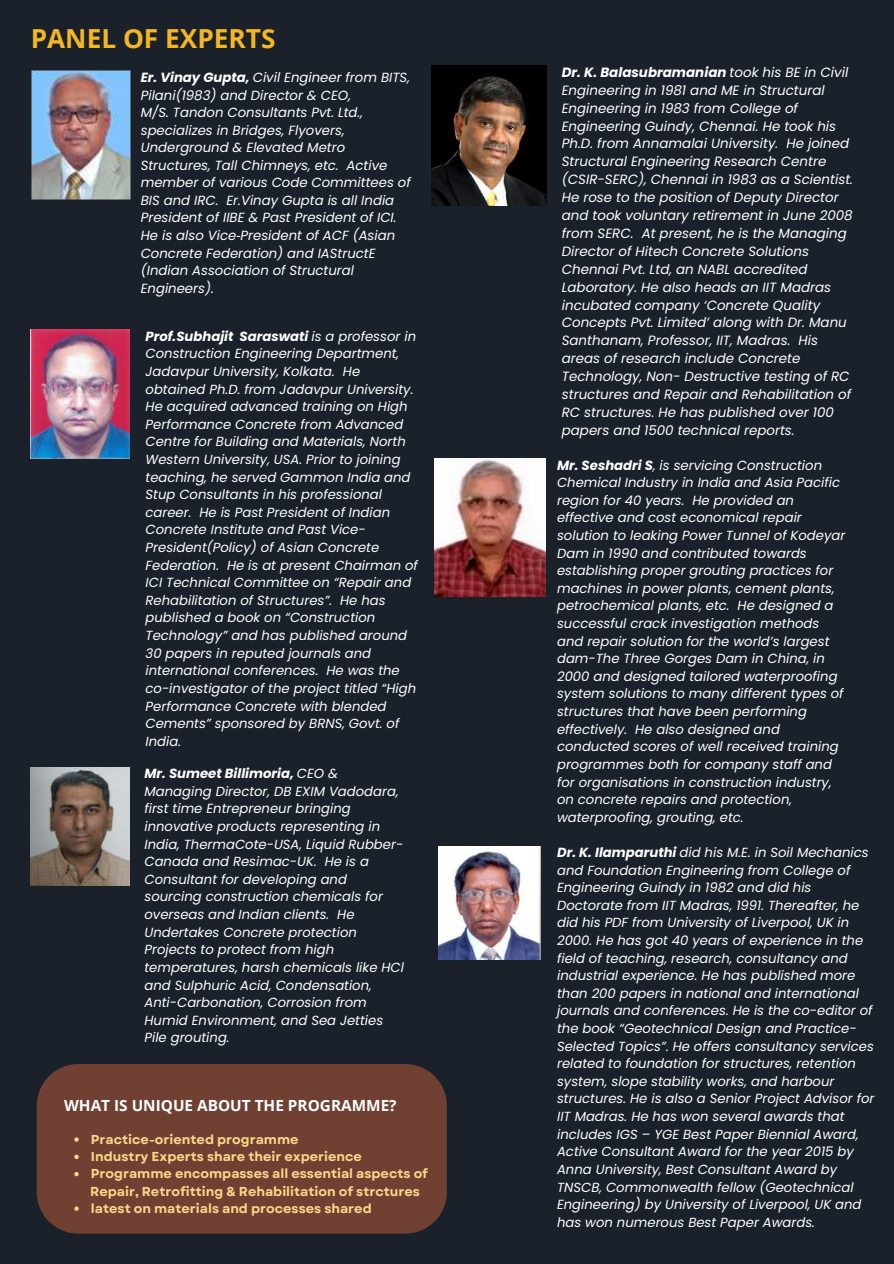
<style>
.page{position:relative;width:894px;height:1264px;background:#fff}
.page>*{position:absolute;margin:0;border:0;box-sizing:border-box;transform-origin:0 0}
.t1{font:700 26.25px "Open Sans";color:#f4b623}
.t2{font:700 15.3px "Open Sans";color:#fdfdfd}
.t3{font:italic 13.35px/17.9px "Poppins";color:#fff}
.t4{font:italic 13.2px/17.5px "Poppins";color:#fff}
.t5{font:700 12.9px/17.2px "Garet";color:#fad788}
.s1{font-weight:700}
.s2{font-family:"Noto Sans"}
</style>
<div class="page">
<div style="left:0;top:0;width:893px;height:1263px;background:#1a212b"></div>
<img style="left:31px;top:70px;width:100px;height:130px">
<img style="left:431px;top:66px;width:115px;height:139px">
<img style="left:31px;top:767px;width:99px;height:118px">
<img style="left:434px;top:459px;width:111px;height:137px">
<img style="left:31px;top:330px;width:99px;height:128px">
<div style="left:37px;top:1064px;width:409px;height:169px;background:#704133"></div>
<img style="left:439px;top:846px;width:101px;height:113px">
<svg style="left:74px;top:1137px;width:5px;height:4px"></svg>
<svg style="left:74px;top:1154px;width:5px;height:4px"></svg>
<svg style="left:74px;top:1171px;width:5px;height:5px"></svg>
<svg style="left:74px;top:1206px;width:5px;height:4px"></svg>
<h1 class="t1" style="left:31px;top:20px;width:246px">PANEL OF EXPERTS</h1>
<p class="t4" style="left:141px;top:69px;width:271px"><span class="s1">Er. Vinay Gupta,</span> Civil Engineer from BITS, Pilani(1983) and Director &amp; CEO,<br>M/S. Tandon Consultants Pvt. Ltd., specializes in Bridges, Flyovers, Underground &amp; Elevated Metro Structures, Tall Chimneys, etc. Active member of various Code Committees of BIS and IRC. Er.Vinay Gupta is all India President of IIBE &amp; Past President of ICI.<br>He is also Vice<span class="s2">‑</span>President of ACF (Asian Concrete Federation) and IAStructE (Indian Association of Structural Engineers).</p>
<p class="t3" style="left:561px;top:63px;width:293px"><span class="s1">Dr. K. Balasubramanian</span> took his BE in Civil Engineering in 1981 and ME in Structural Engineering in 1983 from College of Engineering Guindy, Chennai. He took his Ph.D. from Annamalai University. He joined Structural Engineering Research Centre (CSIR-SERC), Chennai in 1983 as a Scientist.<br>He rose to the position of Deputy Director and took voluntary retirement in June 2008 from SERC. At present, he is the Managing Director of Hitech Concrete Solutions Chennai Pvt. Ltd, an NABL accredited Laboratory. He also heads an IIT Madras incubated company ‘Concrete Quality Concepts Pvt. Limited’ along with Dr. Manu Santhanam, Professor, IIT, Madras. His areas of research include Concrete Technology, Non- Destructive testing of RC structures and Repair and Rehabilitation of RC structures. He has published over 100 papers and 1500 technical reports.</p>
<p class="t4" style="left:145px;top:327px;width:274px"><span class="s1">Prof.Subhajit Saraswati</span> is a professor in Construction Engineering Department, Jadavpur University, Kolkata. He obtained Ph.D. from Jadavpur University.<br>He acquired advanced training on High Performance Concrete from Advanced Centre for Building and Materials, North Western University, USA. Prior to joining teaching, he served Gammon India and Stup Consultants in his professional career. He is Past President of Indian Concrete Institute and Past Vice-President(Policy) of Asian Concrete Federation. He is at present Chairman of ICI Technical Committee on “Repair and Rehabilitation of Structures”. He has published a book on “Construction Technology” and has published around 30 papers in reputed journals and international conferences. He was the co-investigator of the project titled “High Performance Concrete with blended Cements” sponsored by BRNS, Govt. of India.</p>
<p class="t4" style="left:557px;top:456px;width:290px"><span class="s1">Mr. Seshadri S</span>, is servicing Construction Chemical Industry in India and Asia Pacific region for 40 years. He provided an effective and cost economical repair solution to leaking Power Tunnel of Kodeyar Dam in 1990 and contributed towards establishing proper grouting practices for machines in power plants, cement plants, petrochemical plants, etc. He designed a successful crack investigation methods and repair solution for the world’s largest dam-The Three Gorges Dam in China, in 2000 and designed tailored waterproofing system solutions to many different types of structures that have been performing effectively. He also designed and conducted scores of well received training programmes both for company staff and for organisations in construction industry, on concrete repairs and protection, waterproofing, grouting, etc.</p>
<p class="t4" style="left:144px;top:764px;width:261px"><span class="s1">Mr. Sumeet Billimoria,</span> CEO &amp; Managing Director, DB EXIM Vadodara, first time Entrepreneur bringing innovative products representing in India, ThermaCote-USA, Liquid Rubber-Canada and Resimac-UK. He is a Consultant for developing and sourcing construction chemicals for overseas and Indian clients. He Undertakes Concrete protection Projects to protect from high temperatures, harsh chemicals like HCl and Sulphuric Acid, Condensation, Anti-Carbonation, Corrosion from Humid Environment, and Sea Jetties Pile grouting.</p>
<p class="t4" style="left:557px;top:843px;width:319px"><span class="s1">Dr. K. Ilamparuthi</span> did his M.E. in Soil Mechanics and Foundation Engineering from College of Engineering Guindy in 1982 and did his Doctorate from IIT Madras, 1991. Thereafter, he did his PDF from University of Liverpool, UK in 2000. He has got 40 years of experience in the field of teaching, research, consultancy and industrial experience. He has published more than 200 papers in national and international journals and conferences. He is the co-editor of the book “Geotechnical Design and Practice-Selected Topics”. He offers consultancy services related to foundation for structures, retention system, slope stability works, and harbour structures. He is also a Senior Project Advisor for IIT Madras. He has won several awards that includes IGS – YGE Best Paper Biennial Award, Active Consultant Award for the year 2015 by Anna University, Best Consultant Award by TNSCB, Commonwealth fellow (Geotechnical Engineering) by University of Liverpool, UK and has won numerous Best Paper Awards.</p>
<p class="t2" style="left:64px;top:1094px;width:334px">WHAT IS UNIQUE ABOUT THE PROGRAMME?</p>
<p class="t5" style="left:90px;top:1130px;width:339px">Practice-oriented programme<br>Industry Experts share their experience Programme encompasses all essential aspects of Repair, Retrofitting &amp; Rehabilitation of strctures latest on materials and processes shared</p>
</div>
